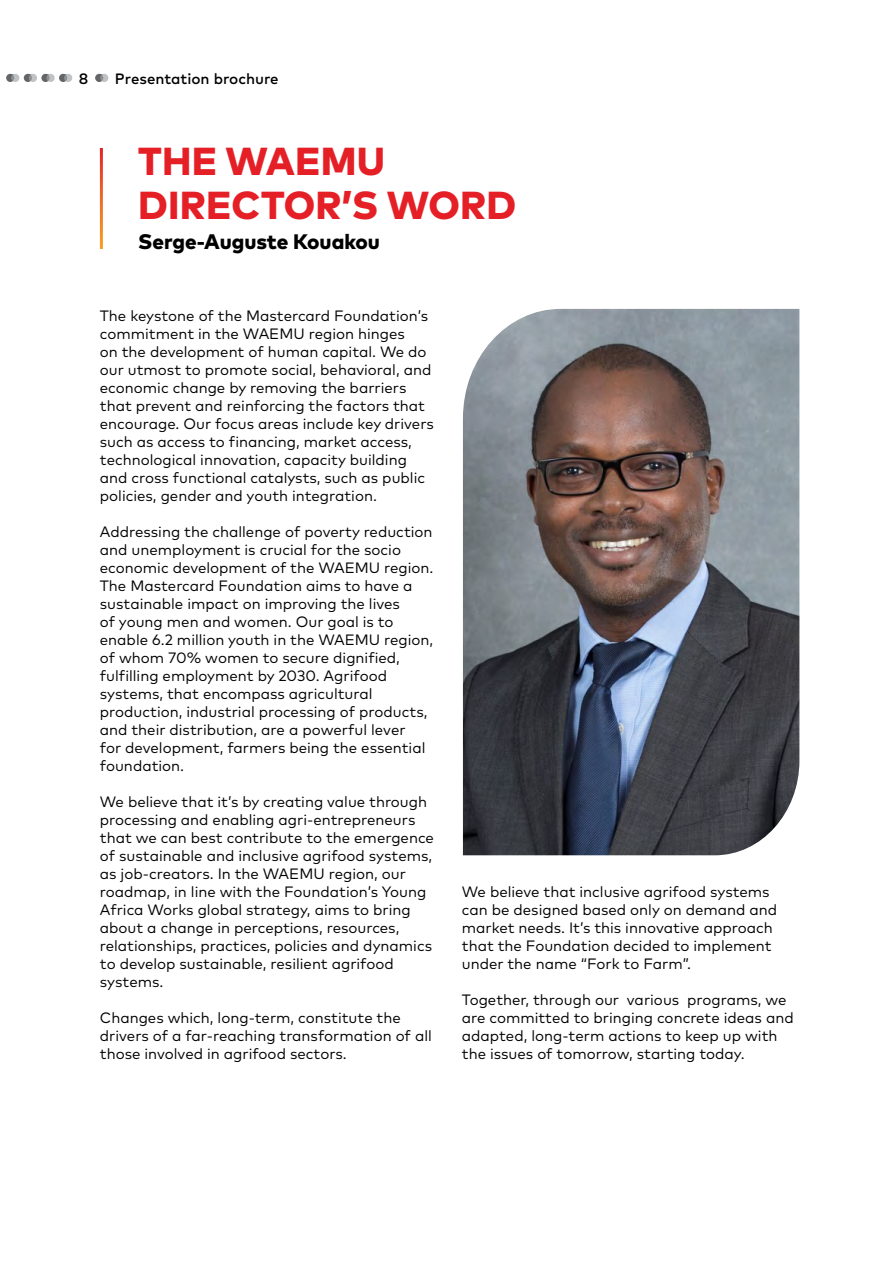
<style>
.page{position:relative;width:893px;height:1263px;background:#fff}
.page>*{position:absolute;margin:0;border:0;box-sizing:border-box;transform-origin:0 0}
.t1{font:800 39px/43.5px "Mark Pro";letter-spacing:.005em;color:#e51f26}
.t2{font:800 21px "Mark Pro";color:#000}
.t3{font:15px/18px "Mark Pro";color:#000}
.t4{font:500 15px "Mark Pro";color:#000}
</style>
<div class="page">
<img style="left:463px;top:309px;width:336px;height:546px">
<svg style="left:95px;top:74px;width:13px;height:8px"></svg>
<svg style="left:6px;top:74px;width:66px;height:8px"></svg>
<p class="t4" style="left:79px;top:67px;width:11px">8</p>
<p class="t4" style="left:115px;top:67px;width:165px">Presentation brochure</p>
<h1 class="t1" style="left:138px;top:137px;width:379px">THE WAEMU<br>DIRECTOR’S WORD</h1>
<h2 class="t2" style="left:138px;top:225px;width:243px">Serge-Auguste Kouakou</h2>
<p class="t3" style="left:100px;top:305px;width:335px">The keystone of the Mastercard Foundation’s commitment in the WAEMU region hinges<br>on the development of human capital. We do our utmost to promote social, behavioral, and economic change by removing the barriers that prevent and reinforcing the factors that encourage. Our focus areas include key drivers such as access to financing, market access, technological innovation, capacity building and cross functional catalysts, such as public policies, gender and youth integration.</p>
<p class="t3" style="left:100px;top:521px;width:335px">Addressing the challenge of poverty reduction and unemployment is crucial for the socio economic development of the WAEMU region.<br>The Mastercard Foundation aims to have a sustainable impact on improving the lives<br>of young men and women. Our goal is to enable 6.2 million youth in the WAEMU region, of whom 70% women to secure dignified, fulfilling employment by 2030. Agrifood systems, that encompass agricultural production, industrial processing of products, and their distribution, are a powerful lever<br>for development, farmers being the essential foundation.</p>
<p class="t3" style="left:100px;top:791px;width:336px">We believe that it’s by creating value through processing and enabling agri-entrepreneurs that we can best contribute to the emergence of sustainable and inclusive agrifood systems, as job-creators. In the WAEMU region, our roadmap, in line with the Foundation’s Young Africa Works global strategy, aims to bring about a change in perceptions, resources, relationships, practices, policies and dynamics to develop sustainable, resilient agrifood systems.</p>
<p class="t3" style="left:100px;top:1007px;width:333px">Changes which, long-term, constitute the drivers of a far-reaching transformation of all those involved in agrifood sectors.</p>
<p class="t3" style="left:462px;top:881px;width:317px">We believe that inclusive agrifood systems can be designed based only on demand and market needs. It’s this innovative approach that the Foundation decided to implement under the name “Fork to Farm”.</p>
<p class="t3" style="left:462px;top:989px;width:333px">Together, through our various programs, we are committed to bringing concrete ideas and adapted, long-term actions to keep up with the issues of tomorrow, starting today.</p>
</div>
